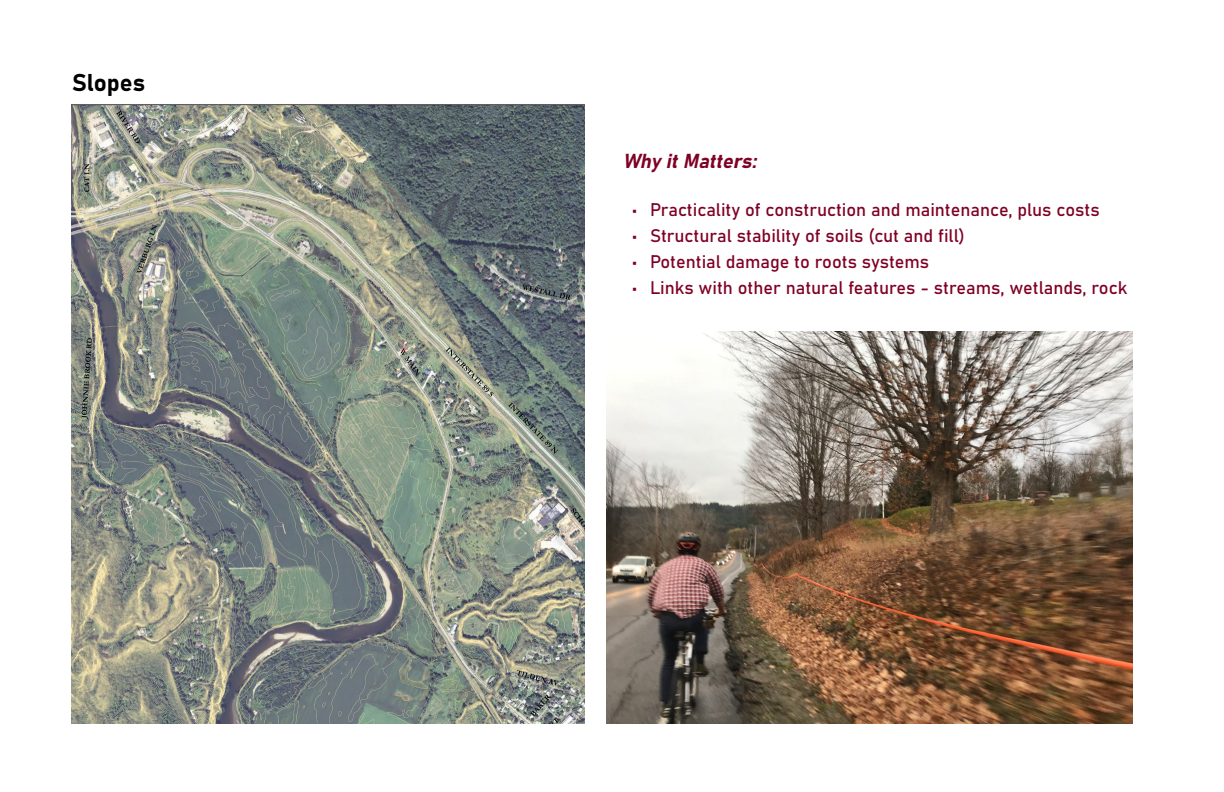
<style>
.page{position:relative;width:1224px;height:792px;background:#fff}
.page>*{position:absolute;margin:0;border:0;box-sizing:border-box;transform-origin:0 0}
.t1{font:24px "Bahnschrift";color:#000}
.t2{font:italic 20px "Bahnschrift";color:#800026}
.t3{font:18px "Bahnschrift";color:#800026}
</style>
<div class="page">
<img style="left:71px;top:104px;width:514px;height:620px">
<img style="left:606px;top:332px;width:526px;height:392px">
<h1 class="t1" style="left:72px;top:64px;width:75px">Slopes</h1>
<p class="t2" style="left:623px;top:146px;width:140px">WhyitMatters:</p>
<p class="t3" style="left:632px;top:196px;width:469px">• Practicality of construction and maintenance, plus costs</p>
<p class="t3" style="left:632px;top:222px;width:335px">• Structural stability of soils (cut and fill)</p>
<p class="t3" style="left:632px;top:248px;width:299px">• Potential damage to roots systems</p>
<p class="t3" style="left:632px;top:274px;width:497px">• Links with other natural features - streams, wetlands, rock</p>
</div>
